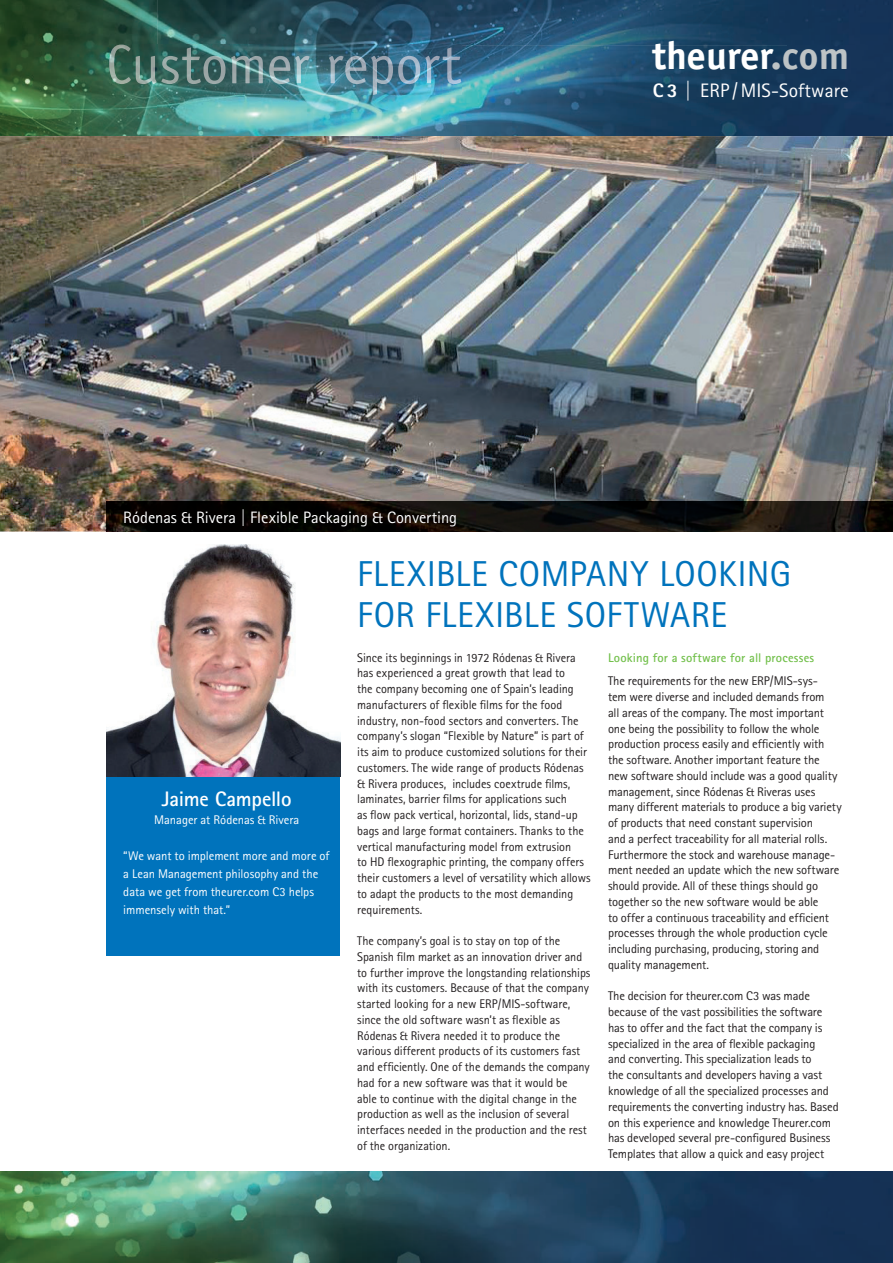
<style>
.page{position:relative;width:893px;height:1263px;background:#fff}
.page>*{position:absolute;margin:0;border:0;box-sizing:border-box;transform-origin:0 0}
.t1{font:700 39px "Officina Sans";color:#fff}
.t2{font:36px/40.5px "AT Rotis Sans Serif";letter-spacing:.02em;color:#0073bc}
.t3{font:700 21px "AT Rotis Sans Serif";letter-spacing:-.015em;color:#fff}
.t4{font:19.5px "AT Rotis Sans Serif";letter-spacing:.01em;color:#fff}
.t5{font:16.5px "AT Rotis Sans Serif";letter-spacing:-.005em;color:#fff}
.t6{font:12.6px/15.8px "AT Rotis Sans Serif";letter-spacing:-.01em;color:#231f20}
.t7{font:12.6px/18px "AT Rotis Sans Serif";letter-spacing:-.005em;color:#fff}
.t8{font:700 12.6px "AT Rotis Sans Serif";letter-spacing:.015em;color:#73c04c}
.s1{color:#bdc3c5}
.s2{font-weight:800}
</style>
<div class="page">
<img style="left:0;top:1171px;width:893px;height:92px">
<img style="left:0;top:0;width:157px;height:136px">
<img style="left:157px;top:0;width:736px;height:45px">
<img style="left:420px;top:45px;width:473px;height:91px">
<img style="left:157px;top:95px;width:263px;height:41px">
<img style="left:0;top:136px;width:893px;height:395px">
<img style="left:106px;top:502px;width:787px;height:29px">
<div style="left:106px;top:775px;width:234px;height:180px;background:#0073bc"></div>
<img style="left:106px;top:544px;width:234px;height:232px">
<img style="left:109px;top:45px;width:352px;height:50px">
<h3 class="t5" style="left:123px;top:507px;width:335px">Ródenas &amp; Rivera | Flexible Packaging &amp; Converting</h3>
<h1 class="t1" style="left:652px;top:31px;width:199px">theurer<span class="s1">.com</span></h1>
<h3 class="t4" style="left:653px;top:79px;width:197px"><span class="s2">C 3 |</span> ERP / MIS-Software</h3>
<h3 class="t3" style="left:162px;top:785px;width:131px">Jaime Campello</h3>
<p class="t7" style="left:154px;top:810px;width:147px">Manager at Ródenas &amp; Rivera</p>
<p class="t7" style="left:123px;top:846px;width:208px">“We want to implement more and more of a Lean Management philosophy and the data we get from theurer.com C3 helps immensely with that.”</p>
<h2 class="t2" style="left:357px;top:553px;width:435px">FLEXIBLE COMPANY LOOKING<br>FOR FLEXIBLE SOFTWARE</h2>
<p class="t6" style="left:357px;top:649px;width:235px">Since its beginnings in 1972 Ródenas &amp; Rivera has experienced a great growth that lead to<br>the company becoming one of Spain’s leading manufacturers of flexible films for the food industry, non-food sectors and converters. The company’s slogan “Flexible by Nature” is part of its aim to produce customized solutions for their customers. The wide range of products Ródenas &amp; Rivera produces, includes coextrude films, laminates, barrier films for applications such<br>as flow pack vertical, horizontal, lids, stand-up bags and large format containers. Thanks to the vertical manufacturing model from extrusion<br>to HD flexographic printing, the company offers their customers a level of versatility which allows to adapt the products to the most demanding requirements.</p>
<p class="t6" style="left:357px;top:933px;width:235px">The company’s goal is to stay on top of the Spanish film market as an innovation driver and to further improve the longstanding relationships with its customers. Because of that the company started looking for a new ERP/MIS-software, since the old software wasn’t as flexible as Ródenas &amp; Rivera needed it to produce the various different products of its customers fast and efficiently. One of the demands the company had for a new software was that it would be<br>able to continue with the digital change in the production as well as the inclusion of several interfaces needed in the production and the rest of the organization.</p>
<p class="t8" style="left:608px;top:650px;width:208px">Looking for a software for all processes</p>
<p class="t6" style="left:608px;top:673px;width:235px">The requirements for the new ERP/MIS-sys-<br>tem were diverse and included demands from<br>all areas of the company. The most important one being the possibility to follow the whole production process easily and efficiently with the software. Another important feature the new software should include was a good quality management, since Ródenas &amp; Riveras uses many different materials to produce a big variety of products that need constant supervision<br>and a perfect traceability for all material rolls.<br>Furthermore the stock and warehouse manage&shy;ment needed an update which the new software should provide. All of these things should go together so the new software would be able<br>to offer a continuous traceability and efficient processes through the whole production cycle including purchasing, producing, storing and quality management.</p>
<p class="t6" style="left:608px;top:988px;width:232px">The decision for theurer.com C3 was made because of the vast possibilities the software has to offer and the fact that the company is specialized in the area of flexible packaging<br>and converting. This specialization leads to<br>the consultants and developers having a vast knowledge of all the specialized processes and requirements the converting industry has. Based on this experience and knowledge Theurer.com has developed several pre-configured Business Templates that allow a quick and easy project</p>
</div>
